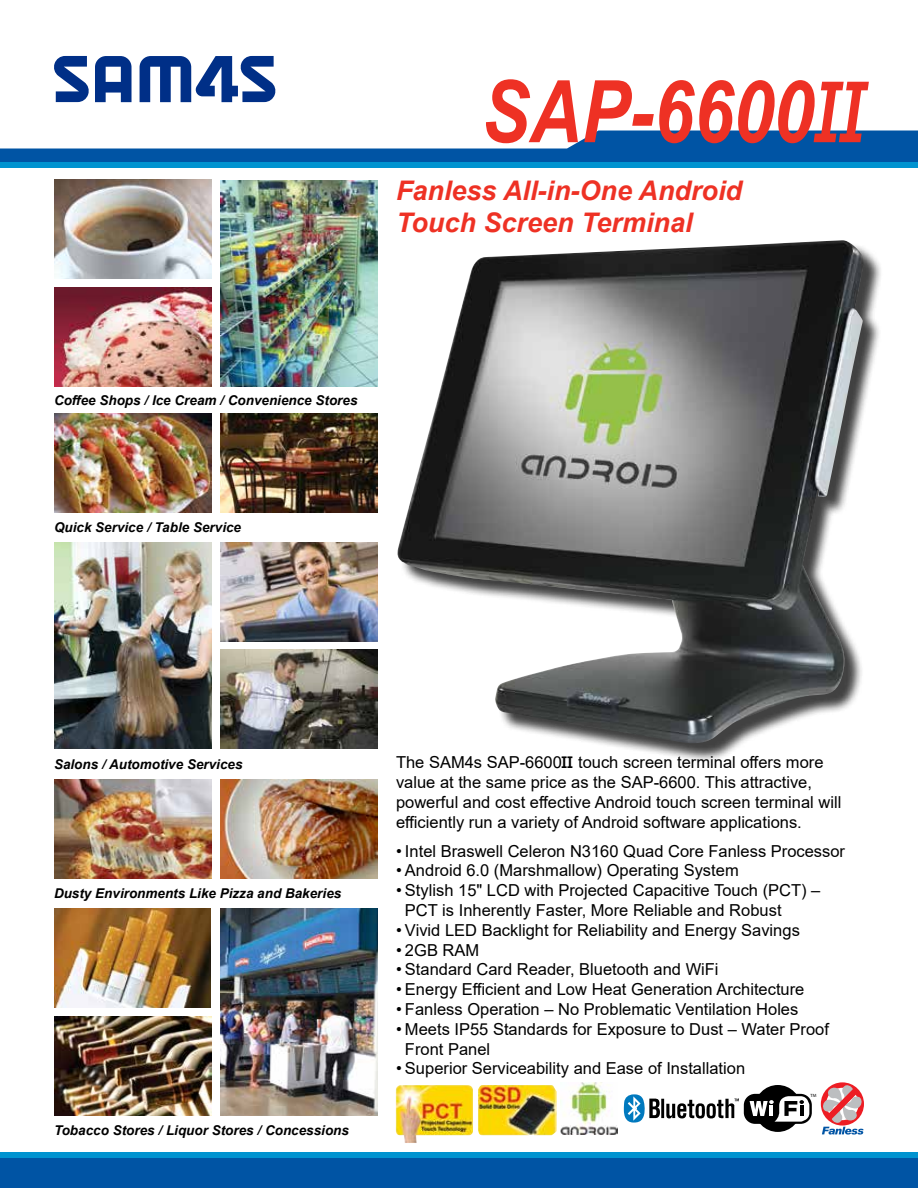
<style>
.page{position:relative;width:918px;height:1188px;background:#fff}
.page>*{position:absolute;margin:0;border:0;box-sizing:border-box;transform-origin:0 0}
.t1{font:italic 700 86.4px "Arial";color:#ee3124;scale:.83 1}
.t2{font:italic 700 27px/32.4px "Arial";color:#ee3124}
.t3{font:16.5px/19.8px "Arial";color:#000}
.t4{font:italic 700 13.5px "Arial";color:#000}
.t5{font:4.5px "Myriad Pro";color:#000}
.s1{font-family:"B Platin Numerals";font-weight:400;font-style:normal}
.s2{font-family:"B Platin Numerals"}
</style>
<div class="page">
<img style="left:54px;top:413px;width:158px;height:100px">
<svg style="left:0;top:131px;width:918px;height:31px"></svg>
<div style="left:0;top:162px;width:918px;height:6px;background:#0093d0"></div>
<div style="left:0;top:1152px;width:918px;height:36px;background:#0054a4"></div>
<div style="left:0;top:1152px;width:918px;height:6px;background:#0093d0"></div>
<svg style="left:54px;top:56px;width:221px;height:46px"></svg>
<svg style="left:821px;top:1082px;width:43px;height:53px"></svg>
<div style="left:744px;top:1094px;width:68px;height:30px;background:#000;border-radius:11px"></div>
<div style="left:755px;top:1085px;width:46px;height:47px;background:#000;border-radius:50%"></div>
<svg style="left:750px;top:1096px;width:59px;height:26px"></svg>
<svg style="left:624px;top:1094px;width:115px;height:29px"></svg>
<img style="left:561px;top:1082px;width:56px;height:53px">
<img style="left:220px;top:542px;width:158px;height:100px">
<img style="left:220px;top:650px;width:158px;height:99px">
<img style="left:54px;top:542px;width:158px;height:207px">
<img style="left:220px;top:780px;width:158px;height:99px">
<img style="left:54px;top:779px;width:158px;height:100px">
<img style="left:220px;top:180px;width:158px;height:207px">
<img style="left:220px;top:413px;width:157px;height:100px">
<img style="left:54px;top:180px;width:158px;height:99px">
<img style="left:54px;top:288px;width:158px;height:98px">
<img style="left:54px;top:908px;width:157px;height:99px">
<img style="left:54px;top:1017px;width:158px;height:98px">
<img style="left:220px;top:908px;width:158px;height:207px">
<div style="left:400px;top:243px;width:484px;height:520px;background:#000;opacity:.75"></div>
<img style="left:397px;top:240px;width:467px;height:505px">
<img style="left:396px;top:1085px;width:77px;height:58px">
<img style="left:478px;top:1085px;width:79px;height:50px">
<h1 class="t1" style="left:481px;top:54px;width:462px">SAP-6600<span class="s1">2</span></h1>
<h2 class="t2" style="left:396px;top:175px;width:348px">Fanless All-in-One Android<br>Touch Screen Terminal</h2>
<p class="t4" style="left:54px;top:391px;width:305px">Coffee Shops / Ice Cream / Convenience Stores</p>
<p class="t4" style="left:54px;top:519px;width:189px">Quick Service / Table Service</p>
<p class="t4" style="left:54px;top:756px;width:190px">Salons / Automotive Services</p>
<p class="t4" style="left:54px;top:885px;width:289px">Dusty Environments Like Pizza and Bakeries</p>
<p class="t4" style="left:54px;top:1121px;width:297px">Tobacco Stores / Liquor Stores / Concessions</p>
<p class="t3" style="left:396px;top:753px;width:447px">The SAM4s SAP-6600<span class="s2">2</span> touch screen terminal offers more value at the same price as the SAP-6600. This attractive, powerful and cost effective Android touch screen terminal will efficiently run a variety of Android software applications.</p>
<p class="t3" style="left:396px;top:841px;width:451px">• Intel Braswell Celeron N3160 Quad Core Fanless Processor</p>
<p class="t3" style="left:396px;top:861px;width:344px">• Android 6.0 (Marshmallow) Operating System</p>
<p class="t3" style="left:405px;top:880px;width:417px;text-indent:-9px">• Stylish 15" LCD with Projected Capacitive Touch (PCT) –<br>PCT is Inherently Faster, More Reliable and Robust</p>
<p class="t3" style="left:396px;top:920px;width:405px">• Vivid LED Backlight for Reliability and Energy Savings</p>
<p class="t3" style="left:396px;top:940px;width:85px">• 2GB RAM</p>
<p class="t3" style="left:396px;top:960px;width:324px">• Standard Card Reader, Bluetooth and WiFi</p>
<p class="t3" style="left:396px;top:979px;width:410px">• Energy Efficient and Low Heat Generation Architecture</p>
<p class="t3" style="left:396px;top:999px;width:404px">• Fanless Operation – No Problematic Ventilation Holes</p>
<p class="t3" style="left:405px;top:1019px;width:426px;text-indent:-9px">• Meets IP55 Standards for Exposure to Dust – Water Proof<br>Front Panel</p>
<p class="t3" style="left:396px;top:1059px;width:351px">• Superior Serviceability and Ease of Installation</p>
<p class="t5" style="left:810px;top:1093px;width:7px">TM</p>
</div>
